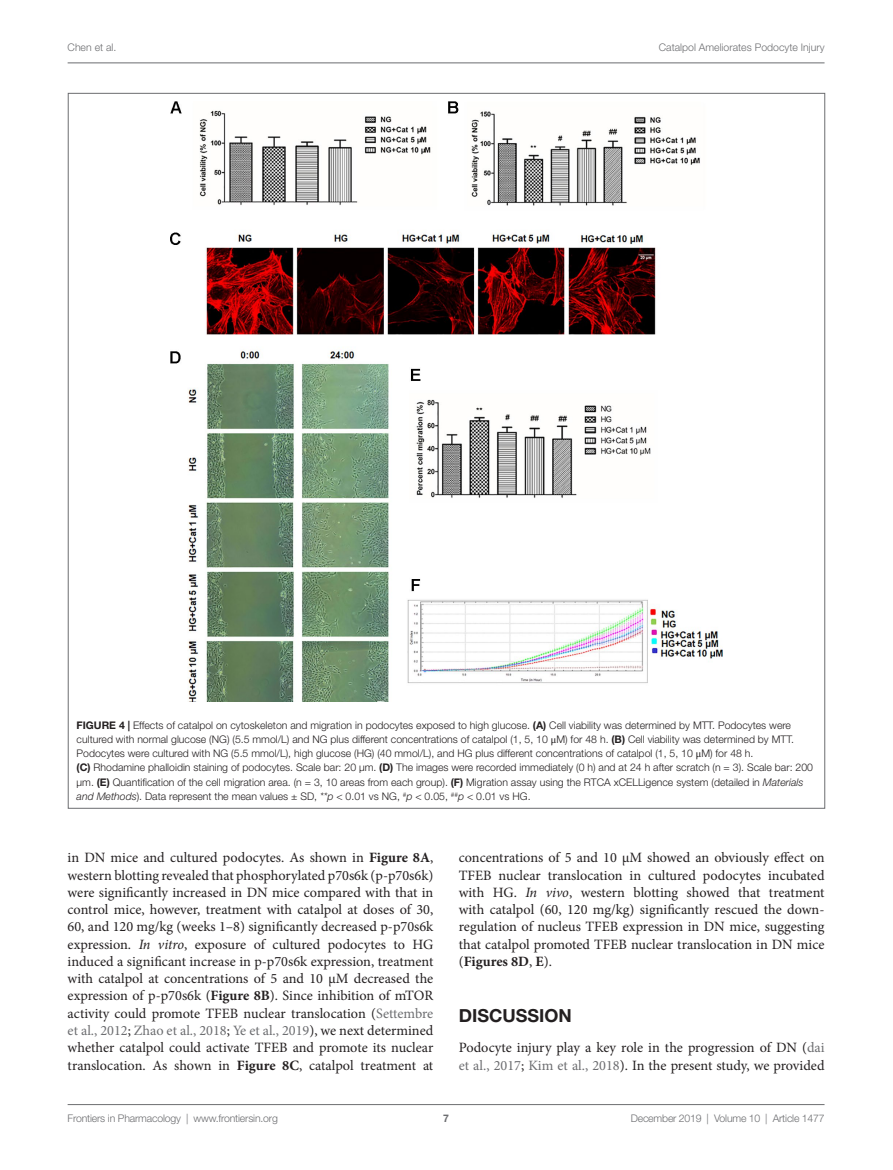
<style>
.page{position:relative;width:893px;height:1170px;background:#fff}
.page>*{position:absolute;margin:0;border:0;box-sizing:border-box;transform-origin:0 0}
._1{font:700 18px "Helvetica Neue LT Std";color:#231f20}
.T1{font:14.25px/17.2px "Minion Pro MTC";color:#231f20;text-align:justify}
.FC{font:300 10.5px/14.2px "Helvetica Neue LT Std";color:#231f20}
.t1{font:300 10.5px "Helvetica Neue LT Std";letter-spacing:-.015em;color:#6c6d70}
.t2{font:700 10.5px "Helvetica Neue LT Std";color:#6c6d70}
.s1{font-weight:700}
.s2{font-style:italic}
.s3{font-family:"Minion Pro";font-weight:700}
.s4{color:#6c6d70}
</style>
<div class="page">
<hr style="left:68px;top:63px;width:756px;height:1px;background:#6c6d70">
<hr style="left:68px;top:1104px;width:756px;height:1px;background:#6c6d70">
<img style="left:170px;top:102px;width:553px;height:599px">
<p class="t1" style="left:68px;top:41px;width:50px">Chen et al.</p>
<p class="t1" style="left:659px;top:41px;width:167px">Catalpol Ameliorates Podocyte Injury</p>
<p class="FC" style="left:77px;top:717px;width:738px"><span class="s1">FIGURE 4 |</span> Effects of catalpol on cytoskeleton and migration in podocytes exposed to high glucose. <span class="s1">(A)</span> Cell viability was determined by MTT. Podocytes were cultured with normal glucose (NG) (5.5 mmol/L) and NG plus different concentrations of catalpol (1, 5, 10 μM) for 48 h. <span class="s1">(B)</span> Cell viability was determined by MTT.<br>Podocytes were cultured with NG (5.5 mmol/L), high glucose (HG) (40 mmol/L), and HG plus different concentrations of catalpol (1, 5, 10 μM) for 48 h.<br><span class="s1">(C)</span> Rhodamine phalloidin staining of podocytes. Scale bar: 20 µm. <span class="s1">(D)</span> The images were recorded immediately (0 h) and at 24 h after scratch (n = 3). Scale bar: 200 µm. <span class="s1">(E)</span> Quantification of the cell migration area. (n = 3, 10 areas from each group). <span class="s1">(F)</span> Migration assay using the RTCA xCELLigence system (detailed in <span class="s2">Materials and Methods</span>). Data represent the mean values ± SD, <span class="s2">**p</span> &lt; 0.01 vs NG, <sup>#</sup><span class="s2">p</span> &lt; 0.05, <sup>##</sup><span class="s2">p</span> &lt; 0.01 vs HG.</p>
<p class="T1" style="left:68px;top:849px;width:367px">in DN mice and cultured podocytes. As shown in <span class="s3">Figure 8A</span>, western blotting revealed that phosphorylated p70s6k (p-p70s6k) were significantly increased in DN mice compared with that in control mice, however, treatment with catalpol at doses of 30, 60, and 120 mg/kg (weeks 1–8) significantly decreased p-p70s6k expression. <span class="s2">In vitro</span>, exposure of cultured podocytes to HG induced a significant increase in p-p70s6k expression, treatment with catalpol at concentrations of 5 and 10 μM decreased the expression of p-p70s6k (<span class="s3">Figure 8B</span>). Since inhibition of mTOR activity could promote TFEB nuclear translocation (<span class="s4">Settembre et al., 2012</span>; <span class="s4">Zhao et al., 2018</span>; <span class="s4">Ye et al., 2019</span>), we next determined whether catalpol could activate TFEB and promote its nuclear translocation. As shown in <span class="s3">Figure 8C</span>, catalpol treatment at</p>
<p class="T1" style="left:459px;top:849px;width:367px">concentrations of 5 and 10 μM showed an obviously effect on TFEB nuclear translocation in cultured podocytes incubated with HG. <span class="s2">In vivo</span>, western blotting showed that treatment with catalpol (60, 120 mg/kg) significantly rescued the down&shy;regulation of nucleus TFEB expression in DN mice, suggesting that catalpol promoted TFEB nuclear translocation in DN mice (<span class="s3">Figures 8D</span>, <span class="s3">E</span>).</p>
<p class="_1" style="left:459px;top:1004px;width:115px">DISCUSSION</p>
<p class="T1" style="left:459px;top:1038px;width:367px">Podocyte injury play a key role in the progression of DN (<span class="s4">dai et al., 2017</span>; <span class="s4">Kim et al., 2018</span>). In the present study, we provided</p>
<p class="t1" style="left:68px;top:1111px;width:212px">Frontiers in Pharmacology | www.frontiersin.org</p>
<p class="t1" style="left:631px;top:1111px;width:195px">December 2019 | Volume 10 | Article 1477</p>
<p class="t2" style="left:443px;top:1111px;width:7px">7</p>
</div>
